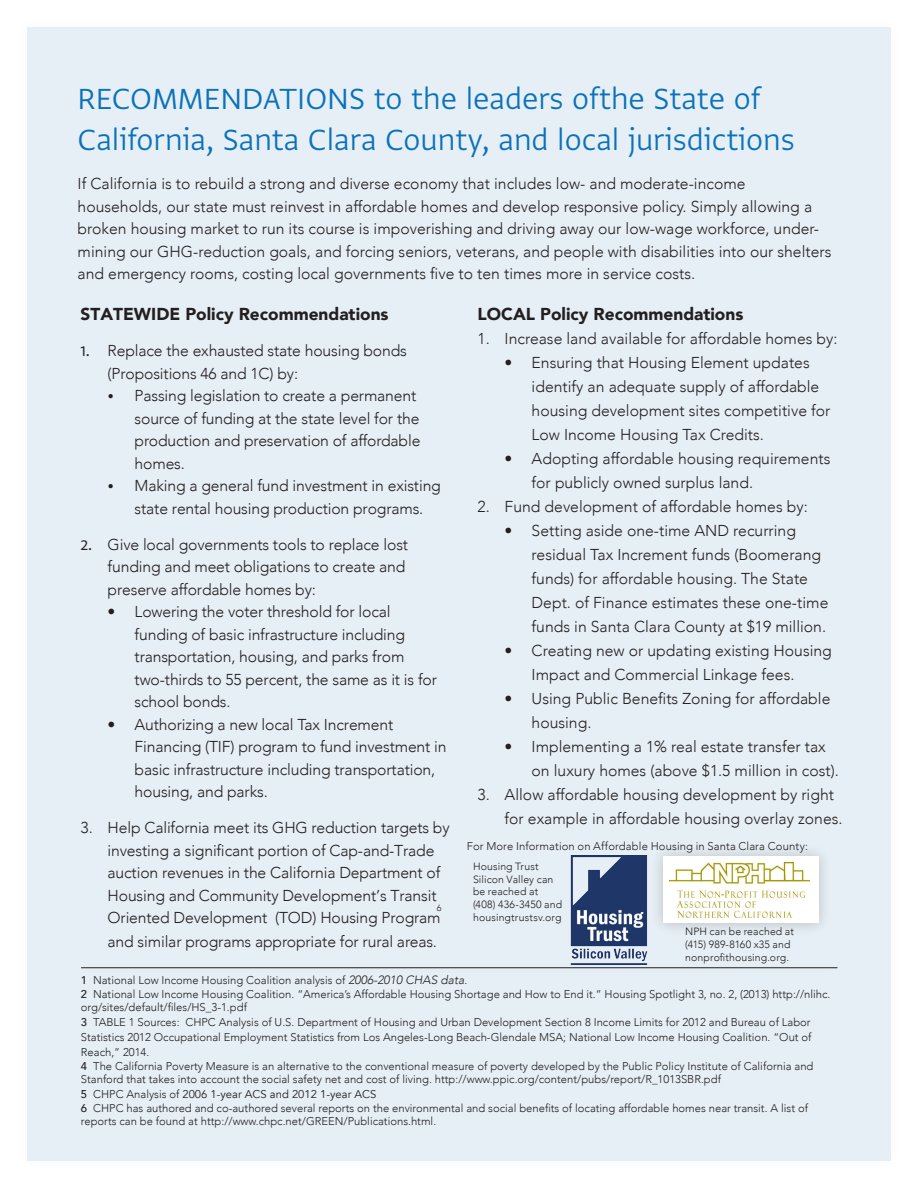
<style>
.page{position:relative;width:918px;height:1188px;background:#fff}
.page>*{position:absolute;margin:0;border:0;box-sizing:border-box;transform-origin:0 0}
.t1{font:300 34.5px/41.4px "Greta Sans Std";color:#0b72ba}
.t2{font:900 17.25px "Avenir";color:#231f20}
.t3{font:300 15.75px/22.5px "Avenir";color:#231f20}
.t4{font:300 11.25px/13.5px "Avenir";color:#231f20}
.t5{font:300 10.5px/12.6px "Avenir";letter-spacing:.015em;color:#231f20}
.t6{font:300 9px "Avenir";color:#231f20}
.s1{font-family:"Greta Sans Std";font-weight:400;font-size:16.5px}
.s2{font-weight:500}
.s3{font-style:italic;font-size:12px}
.s4{font-weight:400}
</style>
<div class="page">
<div style="left:27px;top:27px;width:864px;height:1134px;background:#e6eff5"></div>
<hr style="left:81px;top:967px;width:756px;height:1px;background:#231f20">
<div style="left:651px;top:844px;width:181px;height:92px;background:#231f20;opacity:.22"></div>
<div style="left:663px;top:856px;width:156px;height:67px;background:#fff"></div>
<img style="left:669px;top:862px;width:141px;height:55px">
<img style="left:570px;top:855px;width:93px;height:109px">
<h1 class="t1" style="left:78px;top:77px;width:719px">RECOMMENDATIONS to the leaders ofthe State of<br>California, Santa Clara County, and local jurisdictions</h1>
<p class="t3" style="left:78px;top:173px;width:755px">If California is to rebuild a strong and diverse economy that includes low- and moderate-income households, our state must reinvest in affordable homes and develop responsive policy. Simply allowing a broken housing market to run its course is impoverishing and driving away our low-wage workforce, under&shy;mining our GHG-reduction goals, and forcing seniors, veterans, and people with disabilities into our shelters and emergency rooms, costing local governments five to ten times more in service costs.</p>
<p class="t2" style="left:81px;top:299px;width:309px">STATEWIDE Policy Recommendations</p>
<p class="t3" style="left:108px;top:339px;width:301px;text-indent:-27px"><span class="s1">1.</span> Replace the exhausted state housing bonds (Propositions 46 and 1C) by:</p>
<p class="t3" style="left:135px;top:384px;width:287px;text-indent:-27px"><span class="s1">•</span> Passing legislation to create a permanent source of funding at the state level for the production and preservation of affordable homes.</p>
<p class="t3" style="left:135px;top:474px;width:308px;text-indent:-27px"><span class="s1">•</span> Making a general fund investment in existing state rental housing production programs.</p>
<p class="t3" style="left:108px;top:533px;width:302px;text-indent:-27px"><span class="s1">2.</span> Give local governments tools to replace lost funding and meet obligations to create and preserve affordable homes by:</p>
<p class="t3" style="left:135px;top:600px;width:304px;text-indent:-27px">• Lowering the voter threshold for local funding of basic infrastructure including transportation, housing, and parks from two-thirds to 55 percent, the same as it is for school bonds.</p>
<p class="t3" style="left:135px;top:713px;width:314px;text-indent:-27px">• Authorizing a new local Tax Increment Financing (TIF) program to fund investment in basic infrastructure including transportation, housing, and parks.</p>
<p class="t3" style="left:108px;top:817px;width:344px;text-indent:-27px">3. Help California meet its GHG reduction targets by investing a significant portion of Cap-and-Trade auction revenues in the California Department of Housing and Community Development’s Transit Oriented Development (TOD) Housing Program</p>
<p class="t3" style="left:108px;top:931px;width:331px">and similar programs appropriate for rural areas.</p>
<p class="t6" style="left:437px;top:903px;width:6px">6</p>
<p class="t2" style="left:478px;top:299px;width:267px">LOCAL Policy Recommendations</p>
<p class="t3" style="left:478px;top:327px;width:361px">1. Increase land available for affordable homes by:</p>
<p class="t3" style="left:532px;top:351px;width:300px;line-height:24px;text-indent:-27px">• Ensuring that Housing Element updates identify an adequate supply of affordable housing development sites competitive for Low Income Housing Tax Credits.</p>
<p class="t3" style="left:532px;top:447px;width:300px;line-height:24px;text-indent:-27px">• Adopting affordable housing requirements for publicly owned surplus land.</p>
<p class="t3" style="left:478px;top:495px;width:332px">2. Fund development of affordable homes by:</p>
<p class="t3" style="left:532px;top:519px;width:298px;line-height:24px;text-indent:-27px">• Setting aside one-time AND recurring residual Tax Increment funds (Boomerang funds) for affordable housing. The State Dept. of Finance estimates these one-time funds in Santa Clara County at $19 million.</p>
<p class="t3" style="left:532px;top:639px;width:302px;line-height:24px;text-indent:-27px">• Creating new or updating existing Housing<br>Impact and Commercial Linkage fees.</p>
<p class="t3" style="left:532px;top:687px;width:300px;line-height:24px;text-indent:-27px">• Using Public Benefits Zoning for affordable housing.</p>
<p class="t3" style="left:532px;top:735px;width:309px;line-height:24px;text-indent:-27px">• Implementing a 1% real estate transfer tax on luxury homes (above $1.5 million in cost).</p>
<p class="t3" style="left:505px;top:783px;width:339px;line-height:24px;text-indent:-27px">3. Allow affordable housing development by right for example in affordable housing overlay zones.</p>
<p class="t4" style="left:467px;top:839px;width:343px">For More Information on Affordable Housing in Santa Clara County:</p>
<p class="t5" style="left:473px;top:860px;width:91px">Housing Trust<br>Silicon Valley can be reached at (408) 436-3450 and housingtrustsv.org</p>
<p class="t5" style="left:685px;top:925px;width:110px">NPH can be reached at (415) 989-8160 x35 and nonprofithousing.org.</p>
<p class="t4" style="left:81px;top:974px;width:751px"><span class="s2">1</span> National Low Income Housing Coalition analysis of <span class="s3">2006-2010 CHAS data</span>.<br><span class="s2">2</span> National Low Income Housing Coalition. “America’s Affordable Housing Shortage and How to End it.” Housing Spotlight 3, no. 2, (2013) http://nlihc. org/sites/default/files/HS_3-1.pdf</p>
<p class="t4" style="left:81px;top:1015px;width:732px;line-height:15px;text-align:justify"><span class="s2">3</span> TABLE 1 Sources: CHPC Analysis of U.S. Department of Housing and Urban Development Section 8 Income Limits for 2012 and Bureau of Labor Statistics 2012 Occupational Employment Statistics from Los Angeles-Long Beach-Glendale MSA; National Low Income Housing Coalition. “Out of Reach,” 2014.</p>
<p class="t4" style="left:81px;top:1059px;width:734px"><span class="s2">4</span> The California Poverty Measure is an alternative to the conventional measure of poverty developed by the Public Policy Institute of California and<br>Stanford that takes into account the social safety net and cost of living. http://www.ppic.org/content/pubs/report/R_1013SBR.pdf</p>
<p class="t4" style="left:81px;top:1087px;width:729px"><span class="s2">5</span> CHPC Analysis of <span class="s4">2006 1-year ACS and 2012 1-year ACS<br></span><span class="s2">6</span> CHPC has authored and co-authored several reports on the environmental and social benefits of locating affordable homes near transit. A list of reports can be found at http://www.chpc.net/GREEN/Publications.html.</p>
</div>
